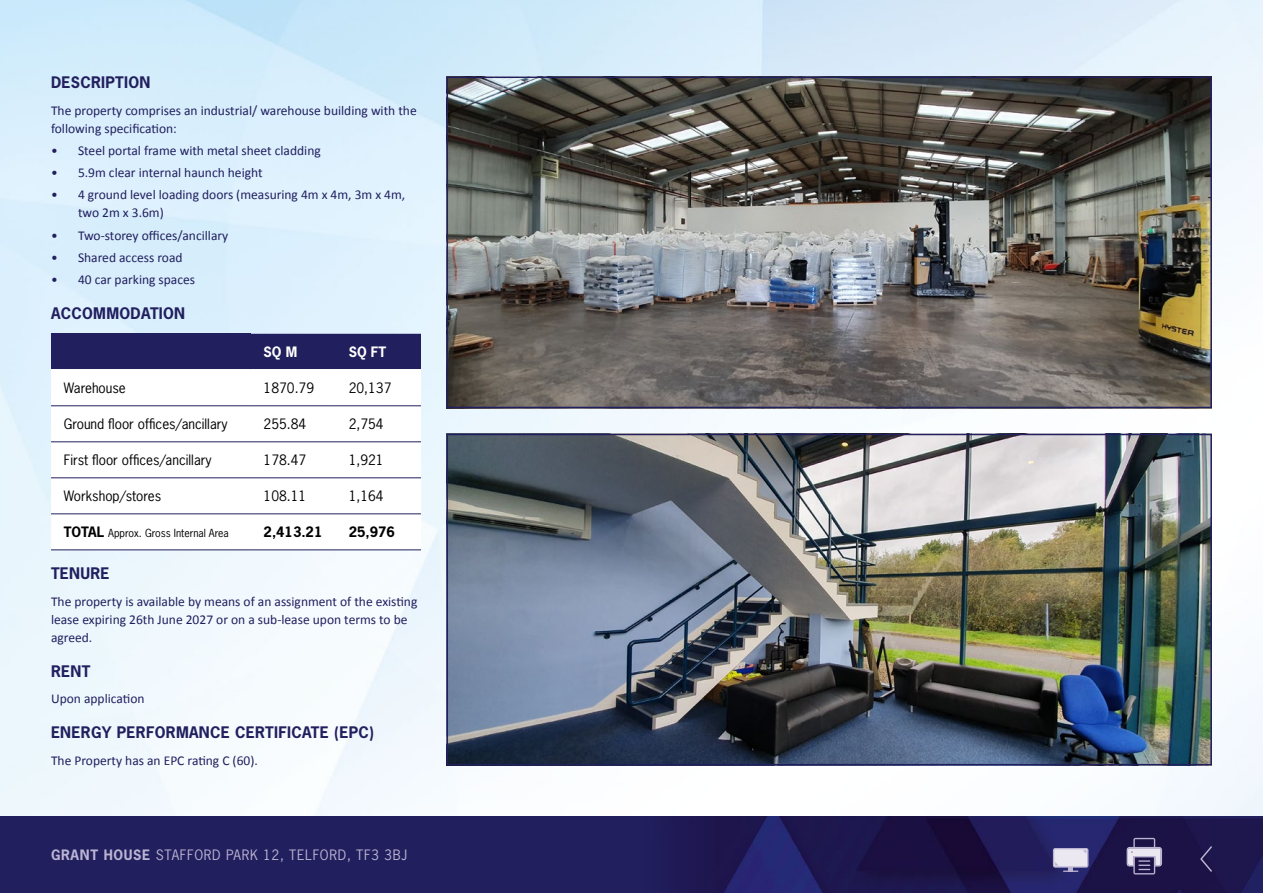
<style>
.page{position:relative;width:1263px;height:893px;background:#fff}
.page>*{position:absolute;margin:0;border:0;box-sizing:border-box;transform-origin:0 0}
.t1{font:700 15px "News Gothic Std";letter-spacing:.02em;color:#211f5e}
.t2{font:13.5px/18px "Calibri";color:#211f5e}
.t3{font:13.5px "News Gothic Std";color:#000}
.t4{font:13.5px "News Gothic Std";letter-spacing:.05em;color:#bbb4d3}
.t5{font:700 13.5px "News Gothic Std";color:#000}
.t6{font:700 13.5px "News Gothic Std";color:#fff}
.t7{font:10.5px "News Gothic Std";color:#000}
.s1{font-weight:700;font-size:13.5px}
.s2{font-weight:700}
</style>
<div class="page">
<img style="left:0;top:0;width:1263px;height:816px">
<div style="left:0;top:816px;width:1263px;height:77px;background:#211f5e"></div>
<img style="left:687px;top:816px;width:576px;height:77px">
<img style="left:449px;top:80px;width:760px;height:325px">
<div style="left:446px;top:77px;width:766px;height:331px;border:2px solid #211f5e"></div>
<img style="left:449px;top:437px;width:760px;height:325px">
<div style="left:446px;top:434px;width:766px;height:331px;border:2px solid #211f5e"></div>
<div style="left:51px;top:334px;width:200px;height:36px;background:#211f5e"></div>
<div style="left:251px;top:334px;width:170px;height:35px;background:#211f5e"></div>
<svg style="left:51px;top:370px;width:370px;height:179px"></svg>
<hr style="left:51px;top:369px;width:200px;height:1px;background:#fff">
<hr style="left:51px;top:405px;width:200px;height:1px;background:#211f5e">
<hr style="left:251px;top:405px;width:85px;height:1px;background:#211f5e">
<hr style="left:336px;top:405px;width:85px;height:1px;background:#211f5e">
<hr style="left:51px;top:441px;width:200px;height:1px;background:#211f5e">
<hr style="left:251px;top:441px;width:85px;height:1px;background:#211f5e">
<hr style="left:336px;top:441px;width:85px;height:1px;background:#211f5e">
<hr style="left:51px;top:477px;width:200px;height:1px;background:#211f5e">
<hr style="left:251px;top:477px;width:85px;height:1px;background:#211f5e">
<hr style="left:336px;top:477px;width:85px;height:1px;background:#211f5e">
<hr style="left:51px;top:513px;width:200px;height:1px;background:#211f5e">
<hr style="left:251px;top:513px;width:85px;height:1px;background:#211f5e">
<hr style="left:336px;top:513px;width:85px;height:1px;background:#211f5e">
<hr style="left:51px;top:549px;width:200px;height:1px;background:#211f5e">
<hr style="left:251px;top:549px;width:85px;height:1px;background:#211f5e">
<hr style="left:336px;top:549px;width:85px;height:1px;background:#211f5e">
<hr style="left:251px;top:369px;width:85px;height:1px;background:#fff">
<hr style="left:336px;top:369px;width:85px;height:1px;background:#fff">
<svg style="left:1200px;top:846px;width:12px;height:26px"></svg>
<svg style="left:1126px;top:838px;width:36px;height:36px"></svg>
<svg style="left:1053px;top:848px;width:35px;height:24px"></svg>
<p class="t1" style="left:51px;top:73px;width:101px">DESCRIPTION</p>
<p class="t2" style="left:51px;top:101px;width:367px">The property comprises an industrial/ warehouse building with the following specification:</p>
<p class="t2" style="left:51px;top:142px;width:271px">• Steel portal frame with metal sheet cladding</p>
<p class="t2" style="left:51px;top:164px;width:213px">• 5.9m clear internal haunch height</p>
<p class="t2" style="left:78px;top:186px;width:329px;text-indent:-27px">• 4 ground level loading doors (measuring 4m x 4m, 3m x 4m, two 2m x 3.6m)</p>
<p class="t2" style="left:51px;top:226px;width:179px">• Two-storey offices/ancillary</p>
<p class="t2" style="left:51px;top:249px;width:133px">• Shared access road</p>
<p class="t2" style="left:51px;top:271px;width:146px">• 40 car parking spaces</p>
<p class="t1" style="left:51px;top:304px;width:136px">ACCOMMODATION</p>
<p class="t6" style="left:264px;top:343px;width:35px">SQ M</p>
<p class="t6" style="left:349px;top:343px;width:39px">SQ FT</p>
<p class="t3" style="left:64px;top:379px;width:64px">Warehouse</p>
<p class="t3" style="left:264px;top:379px;width:52px">1870.79</p>
<p class="t3" style="left:349px;top:379px;width:44px">20,137</p>
<p class="t3" style="left:64px;top:415px;width:165px">Ground floor offices/ancillary</p>
<p class="t3" style="left:264px;top:415px;width:44px">255.84</p>
<p class="t3" style="left:349px;top:415px;width:36px">2,754</p>
<p class="t3" style="left:64px;top:451px;width:149px">First floor offices/ancillary</p>
<p class="t3" style="left:264px;top:451px;width:44px">178.47</p>
<p class="t3" style="left:349px;top:451px;width:36px">1,921</p>
<p class="t3" style="left:64px;top:487px;width:99px">Workshop/stores</p>
<p class="t3" style="left:264px;top:487px;width:44px">108.11</p>
<p class="t3" style="left:349px;top:487px;width:36px">1,164</p>
<p class="t7" style="left:64px;top:526px;width:167px"><span class="s1">TOTAL</span> Approx. Gross Internal Area</p>
<p class="t5" style="left:264px;top:523px;width:60px">2,413.21</p>
<p class="t5" style="left:349px;top:523px;width:48px">25,976</p>
<p class="t1" style="left:51px;top:564px;width:60px">TENURE</p>
<p class="t2" style="left:51px;top:592px;width:368px">The property is available by means of an assignment of the existing lease expiring 26th June 2027 or on a sub-lease upon terms to be agreed.</p>
<p class="t1" style="left:51px;top:661px;width:41px">RENT</p>
<p class="t2" style="left:51px;top:690px;width:95px">Upon application</p>
<p class="t1" style="left:51px;top:723px;width:325px">ENERGY PERFORMANCE CERTIFICATE (EPC)</p>
<p class="t2" style="left:51px;top:751px;width:208px">The Property has an EPC rating C (60).</p>
<p class="t4" style="left:51px;top:846px;width:357px"><span class="s2">GRANT HOUSE</span> STAFFORD PARK 12, TELFORD, TF3 3BJ</p>
</div>
